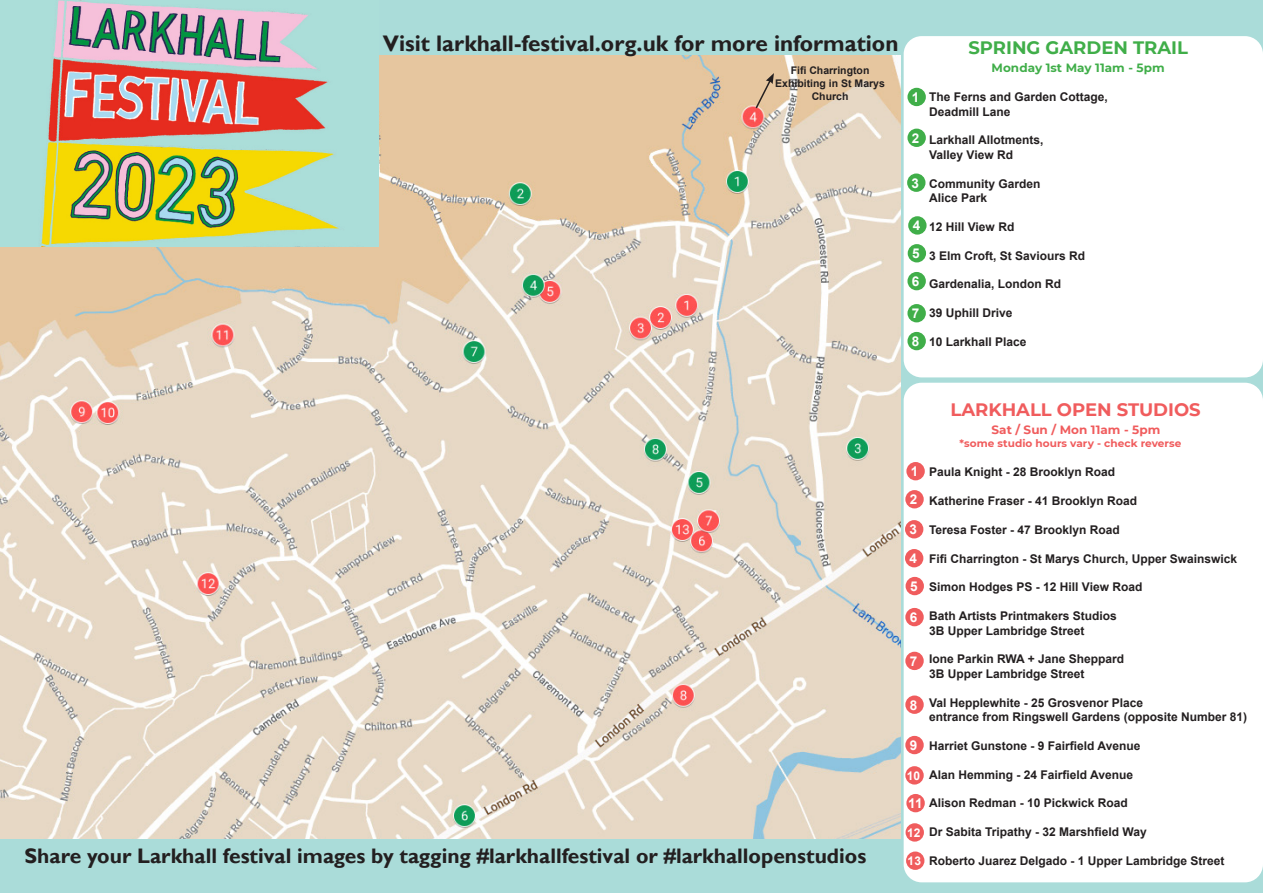
<style>
.page{position:relative;width:1263px;height:893px;background:#aadcd9}
.page>*{position:absolute;margin:0;border:0;box-sizing:border-box;transform-origin:0 0}
.t1{font:700 22.5px "Gill Sans";color:#231f20}
.t2{font:700 21px "Gill Sans";color:#231f20}
.t3{font:700 18px "Montserrat";color:#f05c5d}
.t4{font:700 18px "Montserrat";color:#40ae49}
.t5{font:700 13.5px "Arial";color:#fff}
.t6{font:700 12px "Arial";color:#231f20}
.t7{font:700 12px "Montserrat";letter-spacing:.005em;color:#40ae49}
.t8{font:700 12px "Montserrat";letter-spacing:.005em;color:#f05c5d}
.t9{font:700 12px "Arial";color:#fff}
.t10{font:700 10.5px/12.6px "Arial";color:#231f20;text-align:center}
.t11{font:700 10.5px "Montserrat";letter-spacing:.005em;color:#f05c5d}
</style>
<div class="page">
<img style="left:0;top:55px;width:900px;height:784px">
<div style="left:904px;top:383px;width:359px;height:499px;background:#fff;border-radius:18px"></div>
<div style="left:906px;top:462px;width:19px;height:18px;background:#f05c5d;border-radius:50%"></div>
<div style="left:905px;top:490px;width:19px;height:18px;background:#f05c5d;border-radius:50%"></div>
<div style="left:905px;top:520px;width:18px;height:18px;background:#f05c5d;border-radius:50%"></div>
<div style="left:905px;top:549px;width:18px;height:18px;background:#f05c5d;border-radius:50%"></div>
<div style="left:905px;top:577px;width:19px;height:18px;background:#f05c5d;border-radius:50%"></div>
<div style="left:905px;top:608px;width:19px;height:18px;background:#f05c5d;border-radius:50%"></div>
<div style="left:905px;top:652px;width:19px;height:18px;background:#f05c5d;border-radius:50%"></div>
<div style="left:905px;top:695px;width:19px;height:19px;background:#f05c5d;border-radius:50%"></div>
<div style="left:905px;top:736px;width:19px;height:18px;background:#f05c5d;border-radius:50%"></div>
<div style="left:905px;top:766px;width:19px;height:18px;background:#f05c5d;border-radius:50%"></div>
<div style="left:906px;top:794px;width:19px;height:18px;background:#f05c5d;border-radius:50%"></div>
<div style="left:905px;top:823px;width:19px;height:19px;background:#f05c5d;border-radius:50%"></div>
<div style="left:904px;top:36px;width:359px;height:341px;background:#fff;border-radius:18px"></div>
<div style="left:907px;top:88px;width:19px;height:18px;background:#40ae49;border-radius:50%"></div>
<div style="left:907px;top:129px;width:19px;height:18px;background:#40ae49;border-radius:50%"></div>
<div style="left:907px;top:173px;width:18px;height:19px;background:#40ae49;border-radius:50%"></div>
<div style="left:908px;top:216px;width:18px;height:19px;background:#40ae49;border-radius:50%"></div>
<div style="left:908px;top:244px;width:18px;height:18px;background:#40ae49;border-radius:50%"></div>
<div style="left:907px;top:272px;width:19px;height:18px;background:#40ae49;border-radius:50%"></div>
<div style="left:907px;top:304px;width:19px;height:18px;background:#40ae49;border-radius:50%"></div>
<div style="left:907px;top:332px;width:19px;height:18px;background:#40ae49;border-radius:50%"></div>
<img style="left:0;top:0;width:378px;height:246px">
<svg style="left:754px;top:73px;width:20px;height:37px"></svg>
<div style="left:906px;top:851px;width:18px;height:19px;background:#f05c5d;border-radius:50%"></div>
<p class="t1" style="left:383px;top:30px;width:517px">Visit larkhall-festival.org.uk for more information</p>
<p class="t10" style="left:791px;top:65px;width:80px">Fifi Charrington</p>
<p class="t10" style="left:775px;top:77px;width:111px">Exhibiting in St Marys<br>Church</p>
<p class="t5" style="left:912px;top:88px;width:9px">1</p>
<p class="t5" style="left:912px;top:128px;width:9px">2</p>
<p class="t5" style="left:912px;top:173px;width:9px">3</p>
<p class="t5" style="left:913px;top:216px;width:9px">4</p>
<p class="t5" style="left:912px;top:244px;width:9px">5</p>
<p class="t5" style="left:912px;top:272px;width:9px">6</p>
<p class="t5" style="left:912px;top:304px;width:9px">7</p>
<p class="t5" style="left:912px;top:332px;width:9px">8</p>
<p class="t4" style="left:968px;top:34px;width:221px">SPRING GARDEN TRAIL</p>
<p class="t7" style="left:991px;top:59px;width:175px">Monday 1st May 11am - 5pm</p>
<p class="t6" style="left:929px;top:89px;width:180px">The Ferns and Garden Cottage,</p>
<p class="t6" style="left:929px;top:103px;width:83px">Deadmill Lane</p>
<p class="t6" style="left:929px;top:132px;width:116px">Larkhall Allotments,</p>
<p class="t6" style="left:929px;top:146px;width:85px">Valley View Rd</p>
<p class="t6" style="left:929px;top:175px;width:113px">Community Garden</p>
<p class="t6" style="left:929px;top:189px;width:60px">Alice Park</p>
<p class="t6" style="left:929px;top:218px;width:87px">12 Hill View Rd</p>
<p class="t6" style="left:929px;top:247px;width:158px">3 Elm Croft, St Saviours Rd</p>
<p class="t6" style="left:929px;top:276px;width:134px">Gardenalia, London Rd</p>
<p class="t6" style="left:929px;top:305px;width:85px">39 Uphill Drive</p>
<p class="t6" style="left:929px;top:333px;width:99px">10 Larkhall Place</p>
<p class="t2" style="left:25px;top:843px;width:843px">Share your Larkhall festival images by tagging #larkhallfestival or #larkhallopenstudios</p>
<p class="t5" style="left:911px;top:462px;width:9px">1</p>
<p class="t5" style="left:910px;top:490px;width:9px">2</p>
<p class="t5" style="left:909px;top:520px;width:9px">3</p>
<p class="t5" style="left:909px;top:549px;width:9px">4</p>
<p class="t5" style="left:910px;top:577px;width:9px">5</p>
<p class="t5" style="left:910px;top:608px;width:9px">6</p>
<p class="t5" style="left:910px;top:651px;width:9px">7</p>
<p class="t5" style="left:910px;top:695px;width:9px">8</p>
<p class="t5" style="left:910px;top:736px;width:9px">9</p>
<p class="t9" style="left:907px;top:767px;width:15px">10</p>
<p class="t5" style="left:908px;top:794px;width:16px">11</p>
<p class="t9" style="left:907px;top:824px;width:15px">12</p>
<p class="t9" style="left:908px;top:852px;width:15px">13</p>
<p class="t3" style="left:950px;top:397px;width:252px">LARKHALL OPEN STUDIOS</p>
<p class="t8" style="left:991px;top:421px;width:170px">Sat / Sun / Mon 11am - 5pm</p>
<p class="t11" style="left:959px;top:436px;width:223px">*some studio hours vary - check reverse</p>
<p class="t6" style="left:929px;top:464px;width:188px">Paula Knight - 28 Brooklyn Road</p>
<p class="t6" style="left:929px;top:492px;width:210px">Katherine Fraser - 41 Brooklyn Road</p>
<p class="t6" style="left:929px;top:521px;width:192px">Teresa Foster - 47 Brooklyn Road</p>
<p class="t6" style="left:929px;top:550px;width:310px">Fifi Charrington - St Marys Church, Upper Swainswick</p>
<p class="t6" style="left:929px;top:579px;width:215px">Simon Hodges PS - 12 Hill View Road</p>
<p class="t6" style="left:929px;top:608px;width:189px">Bath Artists Printmakers Studios</p>
<p class="t6" style="left:929px;top:622px;width:157px">3B Upper Lambridge Street</p>
<p class="t6" style="left:929px;top:651px;width:197px">Ione Parkin RWA + Jane Sheppard</p>
<p class="t6" style="left:929px;top:665px;width:157px">3B Upper Lambridge Street</p>
<p class="t6" style="left:929px;top:694px;width:216px">Val Hepplewhite - 25 Grosvenor Place</p>
<p class="t6" style="left:929px;top:708px;width:320px">entrance from Ringswell Gardens (opposite Number 81)</p>
<p class="t6" style="left:929px;top:737px;width:213px">Harriet Gunstone - 9 Fairfield Avenue</p>
<p class="t6" style="left:929px;top:766px;width:205px">Alan Hemming - 24 Fairfield Avenue</p>
<p class="t6" style="left:929px;top:795px;width:200px">Alison Redman - 10 Pickwick Road</p>
<p class="t6" style="left:929px;top:824px;width:219px">Dr Sabita Tripathy - 32 Marshfield Way</p>
<p class="t6" style="left:929px;top:852px;width:297px">Roberto Juarez Delgado - 1 Upper Lambridge Street</p>
</div>
